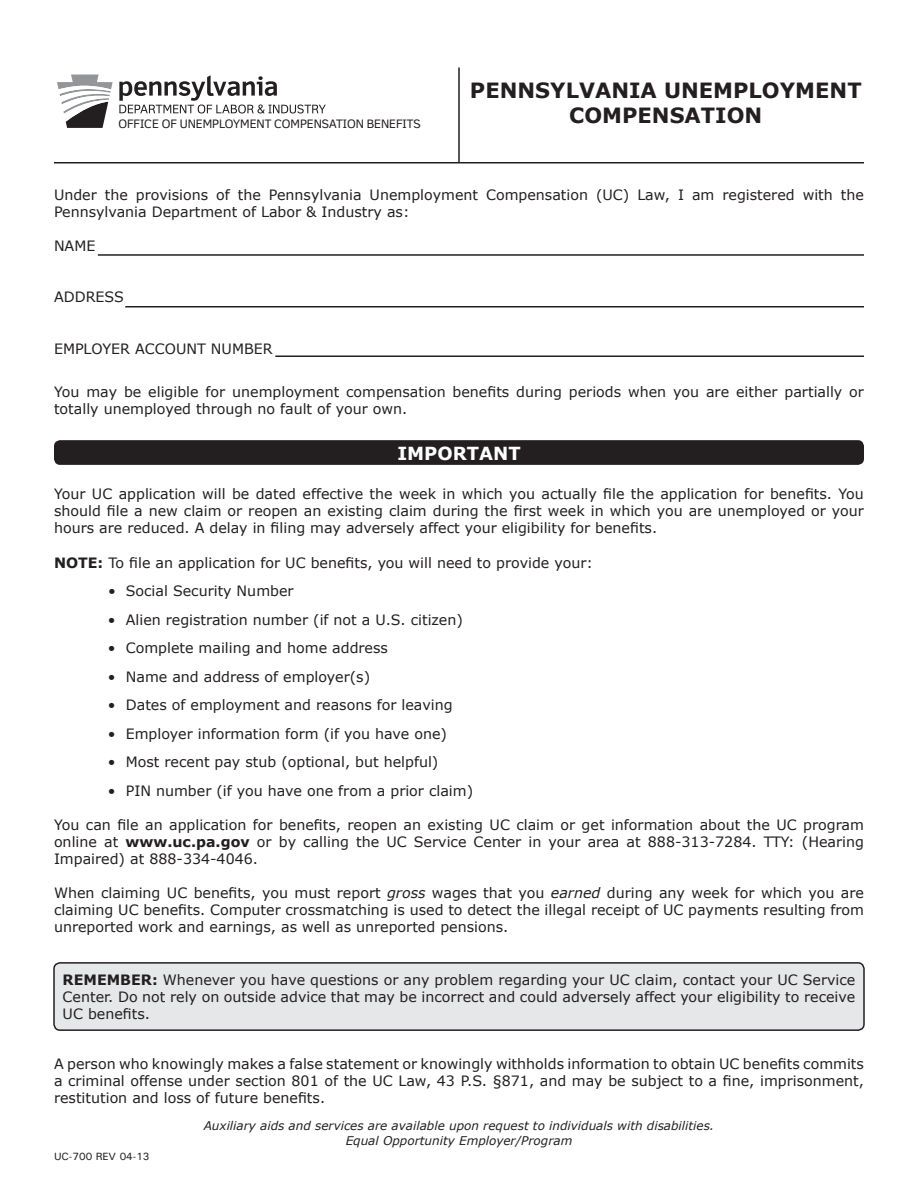
<style>
.page{position:relative;width:918px;height:1188px;background:#fff}
.page>*{position:absolute;margin:0;border:0;box-sizing:border-box;transform-origin:0 0}
.t1{font:700 21px "Verdana";color:#231f20}
.t2{font:700 18px "Verdana";color:#fff}
.t3{font:14.25px/17.1px "Verdana";color:#231f20;text-align:justify}
.Heading_2{font:italic 12px "Verdana";color:#231f20}
.t4{font:11.7px "Felbridge Std";color:#231f20}
.Heading_2-2{font:10.5px "Univers ATT";color:#231f20}
.s1{font-weight:700}
.s2{font-style:italic}
</style>
<div class="page">
<div style="left:54px;top:440px;width:810px;height:25px;background:#231f20;border-radius:6px"></div>
<div style="left:54px;top:963px;width:810px;height:67px;background:#e6e7e9;border-radius:6px"></div>
<div style="left:53px;top:962px;width:812px;height:69px;border:2px solid #231f20;border-radius:6px"></div>
<hr style="left:98px;top:254px;width:766px;height:2px;background:#231f20">
<hr style="left:125px;top:306px;width:739px;height:2px;background:#231f20">
<hr style="left:54px;top:162px;width:810px;height:2px;background:#231f20">
<hr style="left:458px;top:68px;width:2px;height:94px;background:#231f20">
<svg style="left:119px;top:75px;width:207px;height:38px"></svg>
<svg style="left:57px;top:75px;width:56px;height:53px"></svg>
<hr style="left:275px;top:356px;width:589px;height:1px;background:#231f20">
<p class="t4" style="left:118px;top:117px;width:304px">OFFICE OF UNEMPLOYMENT COMPENSATION BENEFITS</p>
<p class="t1" style="left:470px;top:77px;width:393px">PENNSYLVANIA UNEMPLOYMENT</p>
<p class="t1" style="left:569px;top:102px;width:195px">COMPENSATION</p>
<p class="t3" style="left:54px;top:186px;width:812px">Under the provisions of the Pennsylvania Unemployment Compensation (UC) Law, I am registered with the<br>Pennsylvania Department of Labor &amp; Industry as:</p>
<p class="t3" style="left:54px;top:237px;width:43px">NAME</p>
<p class="t3" style="left:54px;top:288px;width:71px">ADDRESS</p>
<p class="t3" style="left:54px;top:340px;width:220px">EMPLOYER ACCOUNT NUMBER</p>
<p class="t3" style="left:54px;top:383px;width:812px">You may be eligible for unemployment compensation benefits during periods when you are either partially or totally unemployed through no fault of your own.</p>
<p class="t2" style="left:397px;top:442px;width:125px">IMPORTANT</p>
<p class="t3" style="left:54px;top:485px;width:812px">Your UC application will be dated effective the week in which you actually file the application for benefits. You should file a new claim or reopen an existing claim during the first week in which you are unemployed or your hours are reduced. A delay in filing may adversely affect your eligibility for benefits.</p>
<p class="t3" style="left:54px;top:553px;width:540px"><span class="s1">NOTE:</span> To file an application for UC benefits, you will need to provide your:</p>
<p class="t3" style="left:108px;top:582px;width:187px">• Social Security Number</p>
<p class="t3" style="left:108px;top:610px;width:356px">• Alien registration number (if not a U.S. citizen)</p>
<p class="t3" style="left:108px;top:639px;width:281px">• Complete mailing and home address</p>
<p class="t3" style="left:108px;top:667px;width:264px">• Name and address of employer(s)</p>
<p class="t3" style="left:108px;top:696px;width:346px">• Dates of employment and reasons for leaving</p>
<p class="t3" style="left:108px;top:724px;width:341px">• Employer information form (if you have one)</p>
<p class="t3" style="left:108px;top:753px;width:332px">• Most recent pay stub (optional, but helpful)</p>
<p class="t3" style="left:108px;top:781px;width:367px">• PIN number (if you have one from a prior claim)</p>
<p class="t3" style="left:54px;top:816px;width:812px">You can file an application for benefits, reopen an existing UC claim or get information about the UC program online at <span class="s1">www.uc.pa.gov</span> or by calling the UC Service Center in your area at 888-313-7284. TTY: (Hearing Impaired) at 888-334-4046.</p>
<p class="t3" style="left:54px;top:884px;width:812px">When claiming UC benefits, you must report <span class="s2">gross</span> wages that you <span class="s2">earned</span> during any week for which you are claiming UC benefits. Computer crossmatching is used to detect the illegal receipt of UC payments resulting from unreported work and earnings, as well as unreported pensions.</p>
<p class="t3" style="left:63px;top:970px;width:794px"><span class="s1">REMEMBER:</span> Whenever you have questions or any problem regarding your UC claim, contact your UC Service Center. Do not rely on outside advice that may be incorrect and could adversely affect your eligibility to receive UC benefits.</p>
<p class="t3" style="left:54px;top:1055px;width:812px">A person who knowingly makes a false statement or knowingly withholds information to obtain UC benefits commits a criminal offense under section 801 of the UC Law, 43 P.S. §871, and may be subject to a fine, imprisonment, restitution and loss of future benefits.</p>
<p class="Heading_2-2" style="left:54px;top:1150px;width:97px">UC-700 REV 04-13</p>
<p class="Heading_2" style="left:204px;top:1118px;width:512px">Auxiliary aids and services are available upon request to individuals with disabilities.</p>
<p class="Heading_2" style="left:346px;top:1133px;width:228px">Equal Opportunity Employer/Program</p>
</div>
